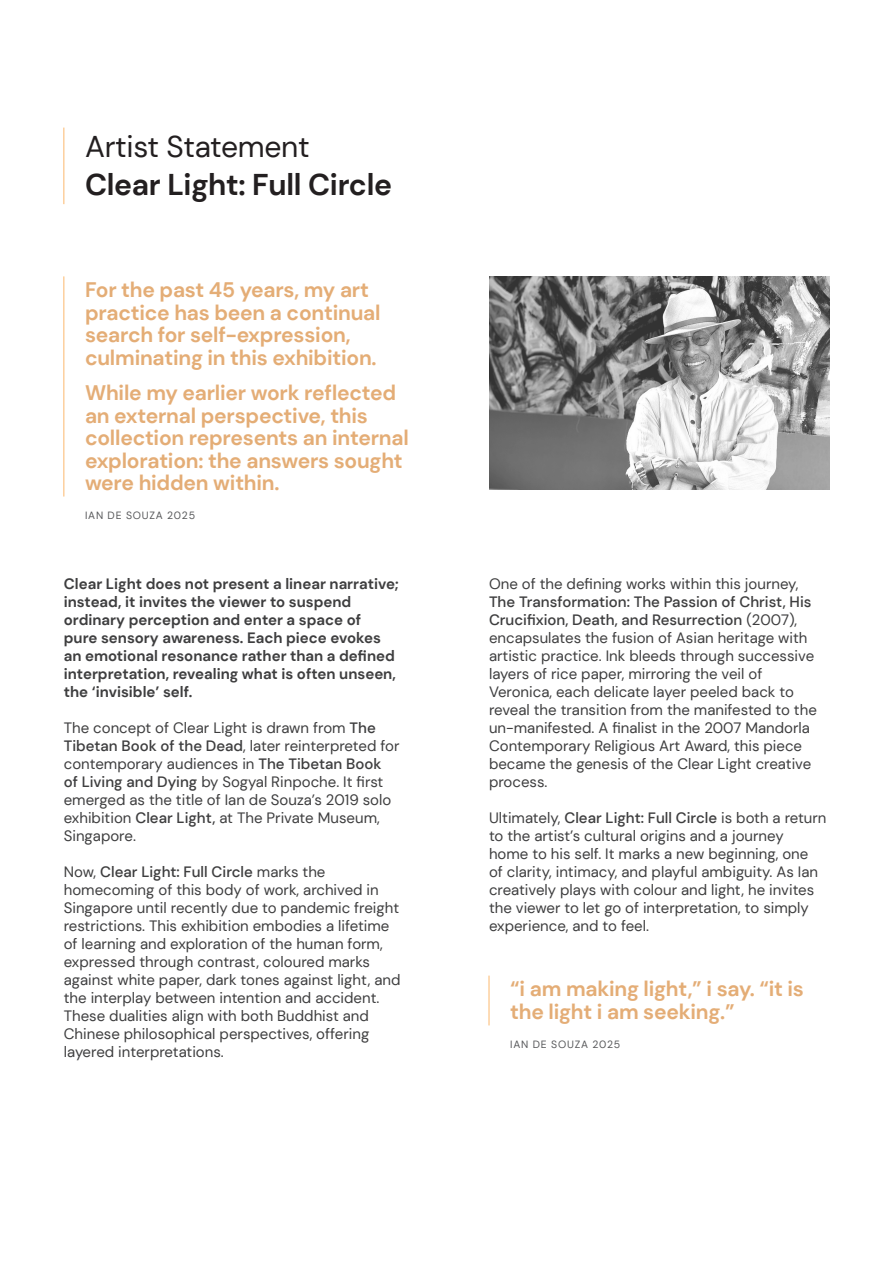
<style>
.page{position:relative;width:893px;height:1263px;background:#fff}
.page>*{position:absolute;margin:0;border:0;box-sizing:border-box;transform-origin:0 0}
.quote{font:700 30px/37.5px "DM Sans";letter-spacing:-.01em;color:#231f20}
.quote-2{font:700 21px/22.5px "DM Sans";letter-spacing:-.01em;color:#e4ad76}
.t1{font:15px/18px "DM Sans";color:#3e3e3f}
.t2{font:700 15px/18px "DM Sans";color:#3e3e3f}
.name{font:10.5px "DM Sans";letter-spacing:.075em;color:#57585a}
.s1{font-weight:400}
.s2{font-weight:500}
</style>
<div class="page">
<hr style="left:488px;top:975px;width:2px;height:50px;background:#fdd09e">
<hr style="left:63px;top:276px;width:2px;height:220px;background:#fdd09e">
<hr style="left:63px;top:128px;width:2px;height:76px;background:#fdd09e">
<img style="left:489px;top:276px;width:340px;height:213px">
<p class="quote" style="left:85px;top:128px;width:309px"><span class="s1">Artist Statement<br></span>Clear Light: Full Circle</p>
<p class="quote-2" style="left:85px;top:279px;width:297px">For the past 45 years, my art practice has been a continual search for self-expression, culminating in this exhibition.</p>
<p class="quote-2" style="left:85px;top:381px;width:325px">While my earlier work reflected an external perspective, this collection represents an internal exploration: the answers sought were hidden within.</p>
<p class="name" style="left:85px;top:509px;width:112px">IAN DE SOUZA 2025</p>
<p class="t2" style="left:64px;top:575px;width:337px">Clear Light does not present a linear narrative; instead, it invites the viewer to suspend ordinary perception and enter a space of<br>pure sensory awareness. Each piece evokes an emotional resonance rather than a defined interpretation, revealing what is often unseen, the ‘invisible’ self.</p>
<p class="t1" style="left:64px;top:719px;width:337px">The concept of Clear Light is drawn from <span class="s2">The Tibetan Book of the Dead</span>, later reinterpreted for contemporary audiences in <span class="s2">The Tibetan Book<br>of Living and Dying</span> by Sogyal Rinpoche. It first emerged as the title of Ian de Souza’s 2019 solo exhibition <span class="s2">Clear Light,</span> at The Private Museum, Singapore.</p>
<p class="t1" style="left:64px;top:863px;width:338px">Now, <span class="s2">Clear Light: Full Circle</span> marks the homecoming of this body of work, archived in Singapore until recently due to pandemic freight restrictions. This exhibition embodies a lifetime of learning and exploration of the human form, expressed through contrast, coloured marks against white paper, dark tones against light, and the interplay between intention and accident.<br>These dualities align with both Buddhist and Chinese philosophical perspectives, offering layered interpretations.</p>
<p class="t1" style="left:489px;top:575px;width:329px">One of the defining works within this journey, <span class="s2">The Transformation: The Passion of Christ, His Crucifixion, Death, and Resurrection</span> (2007), encapsulates the fusion of Asian heritage with artistic practice. Ink bleeds through successive layers of rice paper, mirroring the veil of Veronica, each delicate layer peeled back to reveal the transition from the manifested to the un-manifested. A finalist in the 2007 Mandorla Contemporary Religious Art Award, this piece became the genesis of the Clear Light creative process.</p>
<p class="t1" style="left:489px;top:809px;width:339px">Ultimately, <span class="s2">Clear Light: Full Circle</span> is both a return to the artist’s cultural origins and a journey home to his self. It marks a new beginning, one<br>of clarity, intimacy, and playful ambiguity. As Ian creatively plays with colour and light, he invites the viewer to let go of interpretation, to simply experience, and to feel.</p>
<p class="quote-2" style="left:510px;top:978px;width:295px">“i am making light,” i say. “it is the light i am seeking.”</p>
<p class="name" style="left:510px;top:1038px;width:112px">IAN DE SOUZA 2025</p>
</div>
